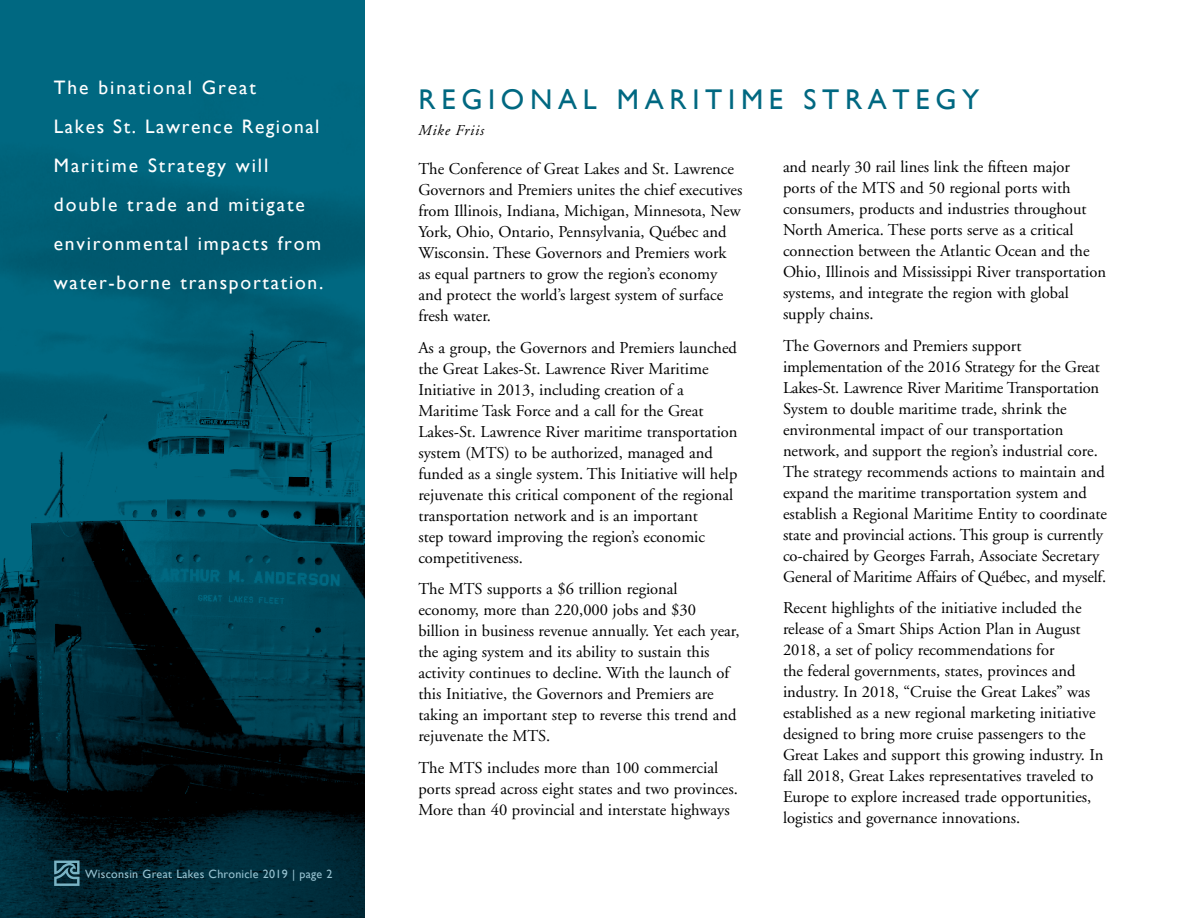
<style>
.page{position:relative;width:1188px;height:918px;background:#fff}
.page>*{position:absolute;margin:0;border:0;box-sizing:border-box;transform-origin:0 0}
.t1{font:28.5px "Gill Sans";letter-spacing:.2em;color:#006881}
.t2{font:19.5px/39px "Gill Sans";letter-spacing:.09em;color:#fff}
.t3{font:16.5px/21px "Adobe Garamond";color:#000}
.t4{font:italic 15px "Adobe Garamond";letter-spacing:.05em;color:#000}
.t5{font:12px "Gill Sans";letter-spacing:.025em;color:#97c3d1}
</style>
<div class="page">
<img style="left:0;top:0;width:365px;height:918px">
<svg style="left:54px;top:861px;width:26px;height:25px"></svg>
<p class="t2" style="left:54px;top:68px;width:271px">The binational Great<br>Lakes St. Lawrence Regional<br>Maritime Strategy will double trade and mitigate environmental impacts from water-borne transportation.</p>
<h1 class="t1" style="left:418px;top:83px;width:563px">REGIONAL MARITIME STRATEGY</h1>
<p class="t4" style="left:418px;top:122px;width:67px">Mike Friis</p>
<p class="t3" style="left:783px;top:157px;width:325px">and nearly 30 rail lines link the fifteen major ports of the MTS and 50 regional ports with consumers, products and industries throughout North America. These ports serve as a critical connection between the Atlantic Ocean and the Ohio, Illinois and Mississippi River transportation systems, and integrate the region with global supply chains.</p>
<p class="t3" style="left:783px;top:335px;width:325px">The Governors and Premiers support implementation of the 2016 Strategy for the Great Lakes-St. Lawrence River Maritime Transportation System to double maritime trade, shrink the environmental impact of our transportation network, and support the region’s industrial core.<br>The strategy recommends actions to maintain and expand the maritime transportation system and establish a Regional Maritime Entity to coordinate state and provincial actions. This group is currently co-chaired by Georges Farrah, Associate Secretary General of Maritime Affairs of Québec, and myself.</p>
<p class="t3" style="left:783px;top:598px;width:322px">Recent highlights of the initiative included the release of a Smart Ships Action Plan in August 2018, a set of policy recommendations for<br>the federal governments, states, provinces and industry. In 2018, “Cruise the Great Lakes” was established as a new regional marketing initiative designed to bring more cruise passengers to the Great Lakes and support this growing industry. In fall 2018, Great Lakes representatives traveled to Europe to explore increased trade opportunities, logistics and governance innovations.</p>
<p class="t3" style="left:418px;top:159px;width:326px">The Conference of Great Lakes and St. Lawrence Governors and Premiers unites the chief executives from Illinois, Indiana, Michigan, Minnesota, New York, Ohio, Ontario, Pennsylvania, Québec and Wisconsin. These Governors and Premiers work as equal partners to grow the region’s economy and protect the world’s largest system of surface fresh water.</p>
<p class="t3" style="left:418px;top:337px;width:321px">As a group, the Governors and Premiers launched the Great Lakes-St. Lawrence River Maritime Initiative in 2013, including creation of a Maritime Task Force and a call for the Great Lakes-St. Lawrence River maritime transportation system (MTS) to be authorized, managed and funded as a single system. This Initiative will help rejuvenate this critical component of the regional transportation network and is an important<br>step toward improving the region’s economic competitiveness.</p>
<p class="t3" style="left:418px;top:579px;width:323px">The MTS supports a $6 trillion regional economy, more than 220,000 jobs and $30 billion in business revenue annually. Yet each year, the aging system and its ability to sustain this activity continues to decline. With the launch of this Initiative, the Governors and Premiers are taking an important step to reverse this trend and rejuvenate the MTS.</p>
<p class="t3" style="left:418px;top:757px;width:321px">The MTS includes more than 100 commercial ports spread across eight states and two provinces.<br>More than 40 provincial and interstate highways</p>
<p class="t5" style="left:85px;top:867px;width:249px">Wisconsin Great Lakes Chronicle 2019 | page 2</p>
</div>
